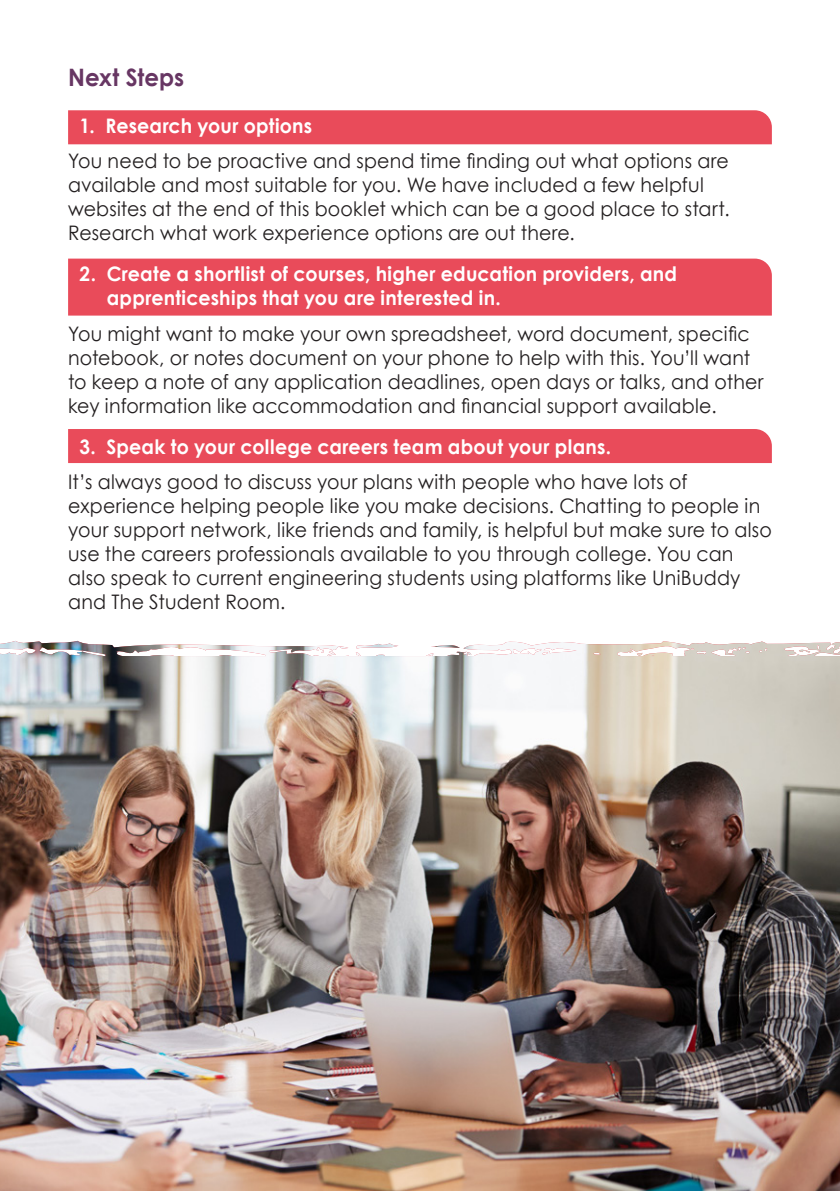
<style>
.page{position:relative;width:840px;height:1191px;background:#fff}
.page>*{position:absolute;margin:0;border:0;box-sizing:border-box;transform-origin:0 0}
.t1{font:700 24px "Century Gothic";color:#673663;scale:.95 1}
.t2{font:20px/24px "Century Gothic";letter-spacing:.01em;color:#231f20;scale:.95 1}
.t3{font:700 20px "Century Gothic";letter-spacing:.015em;color:#fff;scale:.95 1}
</style>
<div class="page">
<div style="left:68px;top:110px;width:703px;height:34px;background:#e94b5a"></div>
<div style="left:68px;top:259px;width:703px;height:56px;background:#e94b5a"></div>
<div style="left:68px;top:429px;width:703px;height:34px;background:#e94b5a"></div>
<img style="left:0;top:640px;width:839px;height:551px">
<h4 class="t1" style="left:68px;top:62px;width:123px">Next Steps</h4>
<h5 class="t3" style="left:79px;top:113px;width:246px">1. Research your options</h5>
<p class="t2" style="left:68px;top:149px;width:696px">You need to be proactive and spend time finding out what options are</p>
<p class="t2" style="left:68px;top:173px;width:697px">available and most suitable for you. We have included a few helpful websites at the end of this booklet which can be a good place to start.<br>Research what work experience options are out there.</p>
<h5 class="t3" style="left:79px;top:261px;width:630px">2. Create a shortlist of courses, higher education providers, and</h5>
<p class="t3" style="left:107px;top:285px;width:416px">apprenticeships that you are interested in.</p>
<p class="t2" style="left:68px;top:321px;width:718px">You might want to make your own spreadsheet, word document, specific</p>
<p class="t2" style="left:68px;top:345px;width:733px">notebook, or notes document on your phone to help with this. You’ll want to keep a note of any application deadlines, open days or talks, and other</p>
<p class="t2" style="left:68px;top:393px;width:683px">key information like accommodation and financial support available.</p>
<h5 class="t3" style="left:79px;top:434px;width:561px">3. Speak to your college careers team about your plans.</h5>
<p class="t2" style="left:68px;top:469px;width:742px">It’s always good to discuss your plans with people who have lots of experience helping people like you make decisions. Chatting to people in your support network, like friends and family, is helpful but make sure to also use the careers professionals available to you through college. You can also speak to current engineering students using platforms like UniBuddy and The Student Room.</p>
</div>
